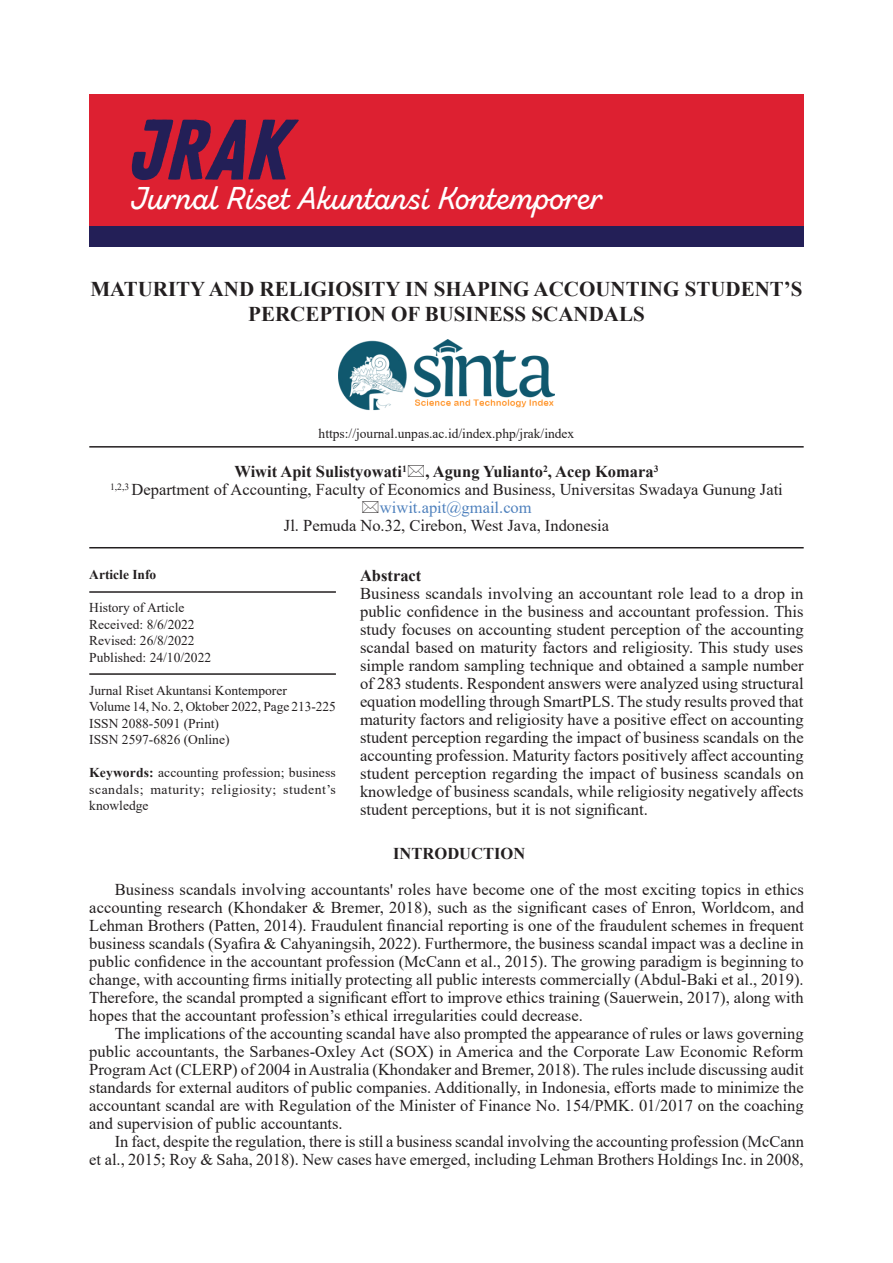
<style>
.page{position:relative;width:893px;height:1263px;background:#fff}
.page>*{position:absolute;margin:0;border:0;box-sizing:border-box;transform-origin:0 0}
.teks_table{font:85.5px "Zing Rust Demo Base";color:#231f57}
.teks_table-2{font:31.5px "Zing Script Rust SB Demo Base";color:#fff}
.judul{font:700 21px/25.2px "Times New Roman";color:#231f20;text-align:center}
.isi_paragraf{font:16.5px/18px "Times New Roman";color:#231f20;text-align:justify}
.abstract{font:16.5px/18px "Times New Roman";color:#231f20;text-align:justify}
.Nama_Penulis{font:16.5px "Times New Roman";color:#231f20}
.Nama_Penulis-2{font:700 16.5px "Times New Roman";color:#231f20}
.Nama_Penulis-3{font:16.5px "Times New Roman";color:#4f81bd}
.isi_paragraf-2{font:700 16.5px "Times New Roman";color:#231f20}
.abstract-2{font:700 16.5px "Times New Roman";color:#231f20}
.artikel_info{font:13.5px/16.5px "Times New Roman";color:#231f20;text-align:justify}
.teks_table-3{font:13.5px "Times New Roman";color:#231f20}
.artikel_info-2{font:700 13.5px "Times New Roman";color:#231f20}
.s1{font-weight:700}
</style>
<div class="page">
<hr style="left:89px;top:446px;width:715px;height:2px;background:#231f20">
<img style="left:338px;top:339px;width:217px;height:72px">
<hr style="left:89px;top:547px;width:715px;height:1px;background:#231f20">
<hr style="left:89px;top:591px;width:247px;height:2px;background:#231f20">
<hr style="left:89px;top:673px;width:247px;height:2px;background:#231f20">
<div style="left:89px;top:94px;width:714px;height:132px;background:#dd2031"></div>
<div style="left:90px;top:226px;width:714px;height:20px;background:#231f57"></div>
<p class="teks_table" style="left:128px;top:100px;width:161px">JRAK</p>
<p class="teks_table-2" style="left:130px;top:179px;width:474px">Jurnal Riset Akuntansi Kontemporer</p>
<p class="judul" style="left:90px;top:276px;width:714px">MATURITY AND RELIGIOSITY IN SHAPING ACCOUNTING STUDENT’S<br>PERCEPTION OF BUSINESS SCANDALS</p>
<p class="teks_table-3" style="left:319px;top:424px;width:257px">https://journal.unpas.ac.id/index.php/jrak/index</p>
<p class="Nama_Penulis-2" style="left:235px;top:460px;width:425px">Wiwit Apit Sulistyowati<sup>1</sup> , Agung Yulianto<sup>2</sup>, Acep Komara<sup>3</sup></p>
<p class="Nama_Penulis" style="left:110px;top:478px;width:674px"><sup>1,2,3</sup> Department of Accounting, Faculty of Economics and Business, Universitas Swadaya Gunung Jati</p>
<p class="Nama_Penulis-3" style="left:380px;top:496px;width:153px">wiwit.apit@gmail.com</p>
<p class="Nama_Penulis" style="left:284px;top:514px;width:327px">Jl. Pemuda No.32, Cirebon, West Java, Indonesia</p>
<p class="artikel_info-2" style="left:89px;top:565px;width:69px">Article Info</p>
<p class="artikel_info" style="left:89px;top:599px;width:97px">History of Article</p>
<p class="artikel_info" style="left:89px;top:616px;width:107px">Received: 8/6/2022</p>
<p class="artikel_info" style="left:89px;top:632px;width:107px">Revised: 26/8/2022</p>
<p class="artikel_info" style="left:89px;top:649px;width:123px">Published: 24/10/2022</p>
<p class="artikel_info" style="left:89px;top:682px;width:199px">Jurnal Riset Akuntansi Kontemporer</p>
<p class="artikel_info" style="left:89px;top:698px;width:248px">Volume 14, No. 2, Oktober 2022, Page 213-225</p>
<p class="artikel_info" style="left:89px;top:715px;width:131px">ISSN 2088-5091 (Print)</p>
<p class="artikel_info" style="left:89px;top:731px;width:142px">ISSN 2597-6826 (Online)</p>
<p class="artikel_info" style="left:89px;top:764px;width:248px"><span class="s1">Keywords:</span> accounting profession; business scandals; maturity; religiosity; student’s knowledge</p>
<p class="abstract-2" style="left:360px;top:564px;width:63px">Abstract</p>
<p class="abstract" style="left:360px;top:584px;width:445px">Business scandals involving an accountant role lead to a drop in public confidence in the business and accountant profession. This study focuses on accounting student perception of the accounting scandal based on maturity factors and religiosity. This study uses simple random sampling technique and obtained a sample number of 283 students. Respondent answers were analyzed using structural equation modelling through SmartPLS. The study results proved that maturity factors and religiosity have a positive effect on accounting student perception regarding the impact of business scandals on the accounting profession. Maturity factors positively affect accounting student perception regarding the impact of business scandals on knowledge of business scandals, while religiosity negatively affects student perceptions, but it is not significant.</p>
<p class="isi_paragraf-2" style="left:393px;top:841px;width:133px">INTRODUCTION</p>
<p class="isi_paragraf" style="left:89px;top:880px;width:716px;text-indent:26px">Business scandals involving accountants' roles have become one of the most exciting topics in ethics accounting research (Khondaker &amp; Bremer, 2018), such as the significant cases of Enron, Worldcom, and Lehman Brothers (Patten, 2014). Fraudulent financial reporting is one of the fraudulent schemes in frequent business scandals (Syafira &amp; Cahyaningsih, 2022). Furthermore, the business scandal impact was a decline in public confidence in the accountant profession (McCann et al., 2015). The growing paradigm is beginning to change, with accounting firms initially protecting all public interests commercially (Abdul-Baki et al., 2019).<br>Therefore, the scandal prompted a significant effort to improve ethics training (Sauerwein, 2017), along with hopes that the accountant profession’s ethical irregularities could decrease.</p>
<p class="isi_paragraf" style="left:89px;top:1024px;width:716px;text-indent:26px">The implications of the accounting scandal have also prompted the appearance of rules or laws governing public accountants, the Sarbanes-Oxley Act (SOX) in America and the Corporate Law Economic Reform Program Act (CLERP) of 2004 in Australia (Khondaker and Bremer, 2018). The rules include discussing audit standards for external auditors of public companies. Additionally, in Indonesia, efforts made to minimize the accountant scandal are with Regulation of the Minister of Finance No. 154/PMK. 01/2017 on the coaching and supervision of public accountants.</p>
<p class="isi_paragraf" style="left:89px;top:1132px;width:716px;text-align:right">In fact, despite the regulation, there is still a business scandal involving the accounting profession (McCann<br>et al., 2015; Roy &amp; Saha, 2018). New cases have emerged, including Lehman Brothers Holdings Inc. in 2008,</p>
</div>
